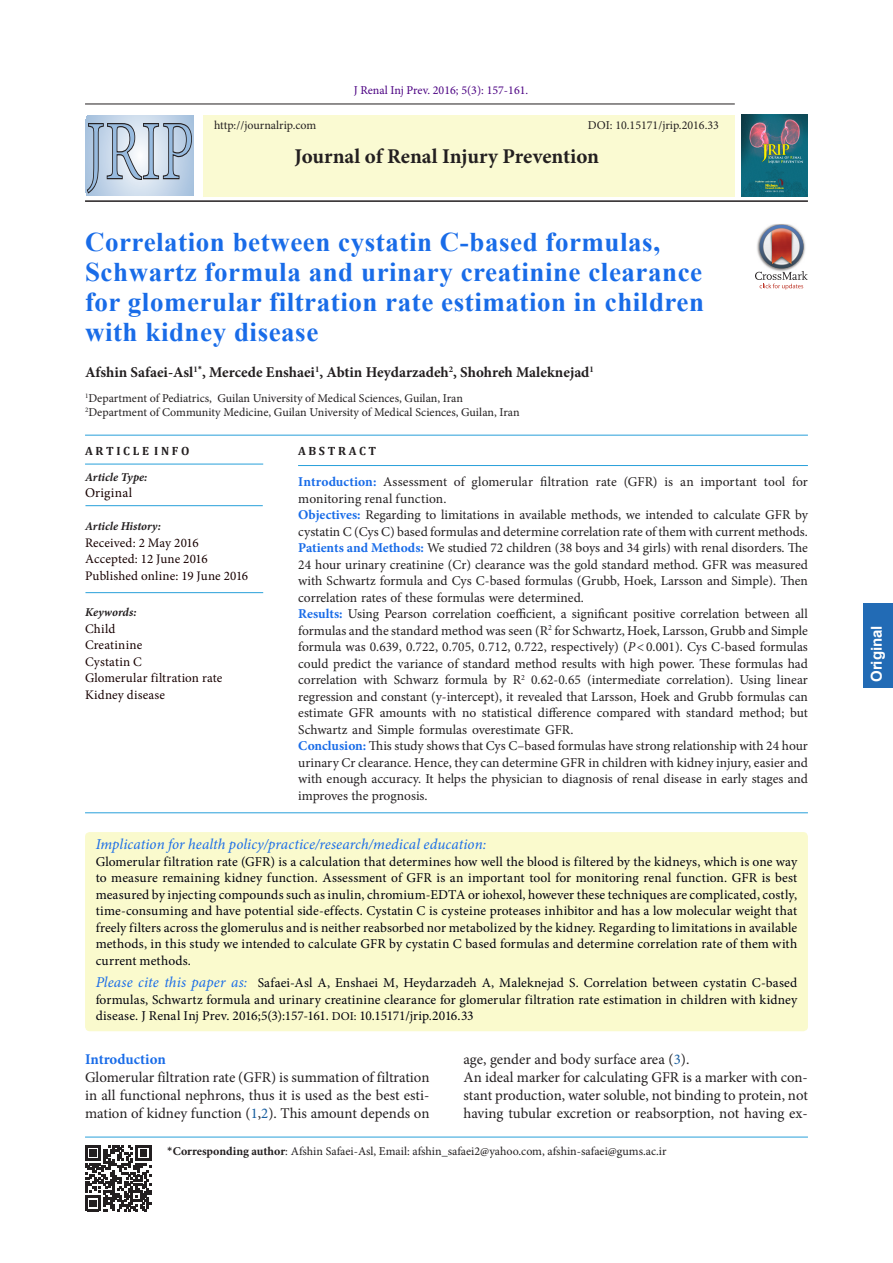
<style>
.page{position:relative;width:893px;height:1263px;background:#fff}
.page>*{position:absolute;margin:0;border:0;box-sizing:border-box;transform-origin:0 0}
.t1{font:700 27px/30px "Times New Roman";letter-spacing:.02em;color:#196ce8}
.t2{font:700 21px "Minion Pro";letter-spacing:-.005em;color:#231f20}
.t3{font:700 15px "Minion Pro";color:#231f20}
.abstract{font:italic 15px "Minion Pro";letter-spacing:.005em;color:#196ce8}
.t4{font:700 15px "Arial";color:#fff}
.t5{font:14.85px/17.9px "Minion Pro";color:#231f20;text-align:justify}
.t6{font:700 14.85px "Minion Pro";letter-spacing:-.005em;color:#196ce8}
.abstract-2{font:13.5px/16.5px "Minion Pro";color:#231f20;text-align:justify}
.abstract-3{font:13.5px/16.5px "Minion Pro";letter-spacing:.005em;color:#00000b;text-align:justify}
.t7{font:13.5px "Minion Pro";letter-spacing:.025em;color:#170000}
.t8{font:13.05px "Minion Pro";letter-spacing:.015em;color:#170000}
.t9{font:12px "Minion Pro";color:#231f20}
.t10{font:italic 700 12px "Minion Pro";color:#231f20}
.t11{font:12px "Minion Pro";color:#4b0082}
.t12{font:700 12px "Cambria";color:#231f20}
.s1{font-weight:700;color:#196ce8}
.s2{font-style:italic}
.s3{font-style:italic;font-size:15px;color:#196ce8}
.s4{font-size:12px}
.s5{color:#175d9e}
.s6{font-family:"Calibri"}
.s7{font-weight:700}
</style>
<div class="page">
<hr style="left:85px;top:104px;width:650px;height:1px;background:#231f20">
<hr style="left:85px;top:200px;width:723px;height:2px;background:#231f20">
<div style="left:203px;top:115px;width:532px;height:81px;background:#fafad2"></div>
<img style="left:741px;top:115px;width:66px;height:82px">
<hr style="left:85px;top:1137px;width:723px;height:1px;background:#28a0da">
<svg style="left:86px;top:116px;width:107px;height:79px"></svg>
<svg style="left:87px;top:123px;width:105px;height:71px;background:#b0c0d3"></svg>
<svg style="left:85px;top:1145px;width:66px;height:66px"></svg>
<div style="left:85px;top:832px;width:723px;height:199px;background:#fafacd;border-radius:5px"></div>
<hr style="left:298px;top:465px;width:510px;height:1px;background:#28a0da">
<hr style="left:85px;top:435px;width:723px;height:1px;background:#28a0da">
<hr style="left:85px;top:812px;width:723px;height:1px;background:#28a0da">
<hr style="left:85px;top:464px;width:178px;height:1px;background:#28a0da">
<hr style="left:85px;top:592px;width:178px;height:1px;background:#28a0da">
<hr style="left:85px;top:505px;width:178px;height:1px;background:#28a0da">
<div style="left:863px;top:603px;width:30px;height:85px;background:#226bb5"></div>
<img style="left:772px;top:224px;width:18px;height:1px">
<svg style="left:755px;top:225px;width:53px;height:65px"></svg>
<p class="t11" style="left:354px;top:82px;width:176px">J Renal Inj Prev. 2016; 5(3): 157-161.</p>
<p class="t9" style="left:214px;top:118px;width:104px">http://journalrip.com</p>
<p class="t9" style="left:588px;top:117px;width:133px">DOI: 10.15171/jrip.2016.33</p>
<p class="t2" style="left:295px;top:142px;width:306px">Journal of Renal Injury Prevention</p>
<p class="t1" style="left:85px;top:227px;width:621px">Correlation between cystatin C-based formulas, Schwartz formula and urinary creatinine clearance for glomerular filtration rate estimation in children with kidney disease</p>
<p class="t3" style="left:85px;top:362px;width:510px">Afshin Safaei-Asl<sup>1</sup><sup>*</sup>, Mercede Enshaei<sup>1</sup>, Abtin Heydarzadeh<sup>2</sup>, Shohreh Maleknejad<sup>1</sup></p>
<p class="t9" style="left:85px;top:390px;width:379px"><sup>1</sup>Department of Pediatrics, Guilan University of Medical Sciences, Guilan, Iran</p>
<p class="t9" style="left:85px;top:404px;width:436px"><sup>2</sup>Department of Community Medicine, Guilan University of Medical Sciences, Guilan, Iran</p>
<p class="t12" style="left:85px;top:443px;width:106px">A R T I C L E I N F O</p>
<p class="t10" style="left:85px;top:468px;width:64px">Article Type:</p>
<p class="t7" style="left:85px;top:484px;width:49px">Original</p>
<p class="t10" style="left:85px;top:518px;width:78px">Article History:</p>
<p class="t8" style="left:85px;top:534px;width:115px">Received: 2 May 2016</p>
<p class="t8" style="left:85px;top:550px;width:124px">Accepted: 12 June 2016</p>
<p class="t8" style="left:85px;top:567px;width:164px">Published online: 19 June 2016</p>
<p class="t10" style="left:85px;top:604px;width:53px">Keywords:</p>
<p class="t8" style="left:85px;top:620px;width:32px">Child</p>
<p class="t8" style="left:85px;top:636px;width:59px">Creatinine</p>
<p class="t8" style="left:85px;top:653px;width:58px">Cystatin C</p>
<p class="t8" style="left:85px;top:669px;width:139px">Glomerular filtration rate</p>
<p class="t8" style="left:85px;top:686px;width:81px">Kidney disease</p>
<p class="t12" style="left:298px;top:443px;width:80px">A B S T R A C T</p>
<p class="abstract-2" style="left:298px;top:474px;width:511px"><span class="s1">Introduction:</span> Assessment of glomerular filtration rate (GFR) is an important tool for monitoring renal function.</p>
<p class="abstract-2" style="left:298px;top:507px;width:511px"><span class="s1">Objectives:</span> Regarding to limitations in available methods, we intended to calculate GFR by cystatin C (Cys C) based formulas and determine correlation rate of them with current methods.</p>
<p class="abstract-2" style="left:298px;top:540px;width:511px"><span class="s1">Patients and Methods:</span> We studied 72 children (38 boys and 34 girls) with renal disorders. The 24 hour urinary creatinine (Cr) clearance was the gold standard method. GFR was measured with Schwartz formula and Cys C-based formulas (Grubb, Hoek, Larsson and Simple). Then correlation rates of these formulas were determined.</p>
<p class="abstract-2" style="left:298px;top:606px;width:511px"><span class="s1">Results:</span> Using Pearson correlation coefficient, a significant positive correlation between all formulas and the standard method was seen (R<sup>2</sup> for Schwartz, Hoek, Larsson, Grubb and Simple formula was 0.639, 0.722, 0.705, 0.712, 0.722, respectively) (<span class="s2">P</span>&lt;0.001). Cys C-based formulas could predict the variance of standard method results with high power. These formulas had correlation with Schwarz formula by R<sup>2</sup> 0.62-0.65 (intermediate correlation). Using linear regression and constant (y-intercept), it revealed that Larsson, Hoek and Grubb formulas can estimate GFR amounts with no statistical difference compared with standard method; but Schwartz and Simple formulas overestimate GFR.</p>
<p class="abstract-2" style="left:298px;top:738px;width:511px"><span class="s1">Conclusion:</span> This study shows that Cys C–based formulas have strong relationship with 24 hour urinary Cr clearance. Hence, they can determine GFR in children with kidney injury, easier and with enough accuracy. It helps the physician to diagnosis of renal disease in early stages and improves the prognosis.</p>
<p class="abstract" style="left:96px;top:834px;width:392px">Implication for health policy/practice/research/medical education:</p>
<p class="abstract-3" style="left:96px;top:853px;width:703px">Glomerular filtration rate (GFR) is a calculation that determines how well the blood is filtered by the kidneys, which is one way to measure remaining kidney function. Assessment of GFR is an important tool for monitoring renal function. GFR is best measured by injecting compounds such as inulin, chromium-EDTA or iohexol, however these techniques are complicated, costly, time-consuming and have potential side-effects. Cystatin C is cysteine proteases inhibitor and has a low molecular weight that freely filters across the glomerulus and is neither reabsorbed nor metabolized by the kidney. Regarding to limitations in available methods, in this study we intended to calculate GFR by cystatin C based formulas and determine correlation rate of them with current methods.</p>
<p class="abstract-3" style="left:96px;top:975px;width:703px"><span class="s3">Please cite this paper as:</span> Safaei-Asl A, Enshaei M, Heydarzadeh A, Maleknejad S. Correlation between cystatin C-based formulas, Schwartz formula and urinary creatinine clearance for glomerular filtration rate estimation in children with kidney disease. J Renal Inj Prev. 2016;5(3):157-161. <span class="s4">DOI:</span> 10.15171/jrip.2016.33</p>
<p class="t6" style="left:85px;top:1049px;width:82px">Introduction</p>
<p class="t5" style="left:85px;top:1068px;width:346px">Glomerular filtration rate (GFR) is summation of filtration in all functional nephrons, thus it is used as the best esti&shy;mation of kidney function (<span class="s5">1</span>,<span class="s5">2</span>). This amount depends on</p>
<p class="t5" style="left:463px;top:1051px;width:227px">age, gender and body surface area (<span class="s5">3</span>).</p>
<p class="t5" style="left:463px;top:1068px;width:346px">An ideal marker for calculating GFR is a marker with con&shy;stant production, water soluble, not binding to protein, not having tubular excretion or reabsorption, not having ex-</p>
<p class="t9" style="left:167px;top:1143px;width:501px"><span class="s6">*</span><span class="s7">Corresponding author</span>: Afshin Safaei-Asl, Email: afshin_safaei2@yahoo.com, afshin-safaei@gums.ac.ir</p>
<p class="t4" style="left:866px;top:682px;width:58px;rotate:-90deg">Original</p>
</div>
